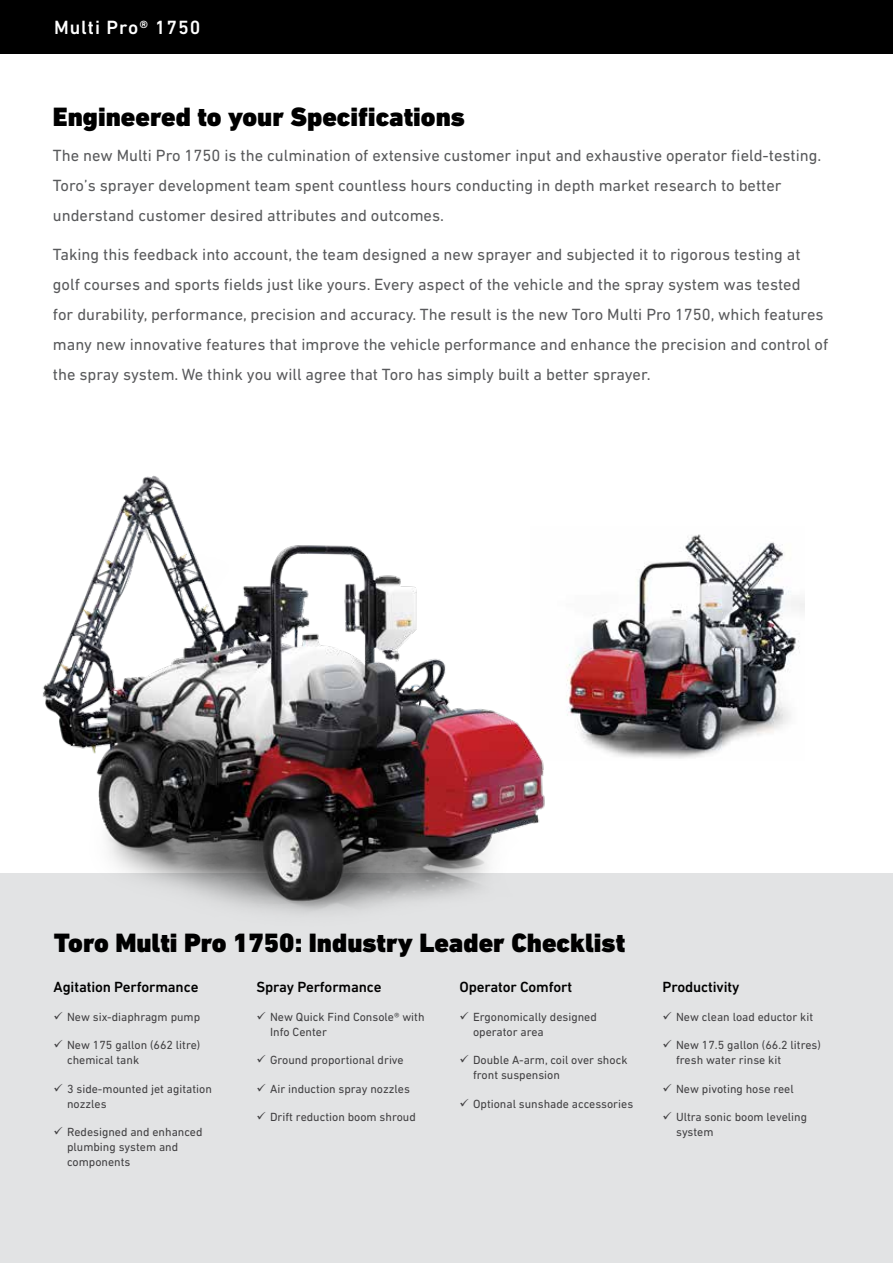
<style>
.page{position:relative;width:893px;height:1263px;background:#fff}
.page>*{position:absolute;margin:0;border:0;box-sizing:border-box;transform-origin:0 0}
.t1{font:900 27px "DIN Next LT Pro";color:#000}
.t2{font:500 19.5px "DIN Next LT Pro";letter-spacing:.05em;color:#fff}
.t3{font:16.5px/30px "DIN Next LT Pro";color:#58595b}
.t4{font:500 15px "DIN Next LT Pro";letter-spacing:-.01em;color:#000}
.t5{font:12px/15px "DIN Next LT Pro";color:#414042}
</style>
<div class="page">
<img style="left:589px;top:534px;width:215px;height:225px">
<div style="left:0;top:874px;width:893px;height:389px;background:#e2e3e4"></div>
<div style="left:0;top:0;width:893px;height:53px;background:#000"></div>
<img style="left:33px;top:476px;width:556px;height:438px">
<p class="t2" style="left:54px;top:16px;width:148px">Multi Pro® 1750</p>
<h1 class="t1" style="left:53px;top:101px;width:414px">Engineered to your Specifications</h1>
<p class="t3" style="left:53px;top:140px;width:770px">The new Multi Pro 1750 is the culmination of extensive customer input and exhaustive operator field-testing.<br>Toro’s sprayer development team spent countless hours conducting in depth market research to better understand customer desired attributes and outcomes.</p>
<p class="t3" style="left:53px;top:239px;width:777px">Taking this feedback into account, the team designed a new sprayer and subjected it to rigorous testing at golf courses and sports fields just like yours. Every aspect of the vehicle and the spray system was tested<br>for durability, performance, precision and accuracy. The result is the new Toro Multi Pro 1750, which features many new innovative features that improve the vehicle performance and enhance the precision and control of the spray system. We think you will agree that Toro has simply built a better sprayer.</p>
<h1 class="t1" style="left:54px;top:927px;width:573px">Toro Multi Pro 1750: Industry Leader Checklist</h1>
<p class="t4" style="left:54px;top:978px;width:146px">Agitation Performance</p>
<p class="t5" style="left:67px;top:1009px;width:135px">New six-diaphragm pump</p>
<p class="t5" style="left:67px;top:1037px;width:135px">New 175 gallon (662 litre) chemical tank</p>
<p class="t5" style="left:67px;top:1081px;width:146px">3 side-mounted jet agitation nozzles</p>
<p class="t5" style="left:67px;top:1124px;width:137px">Redesigned and enhanced plumbing system and components</p>
<p class="t4" style="left:257px;top:978px;width:126px">Spray Performance</p>
<p class="t5" style="left:270px;top:1009px;width:156px">New Quick Find Console® with<br>Info Center</p>
<p class="t5" style="left:270px;top:1052px;width:135px">Ground proportional drive</p>
<p class="t5" style="left:270px;top:1081px;width:141px">Air induction spray nozzles</p>
<p class="t5" style="left:270px;top:1109px;width:147px">Drift reduction boom shroud</p>
<p class="t4" style="left:460px;top:978px;width:114px">Operator Comfort</p>
<p class="t5" style="left:473px;top:1009px;width:125px">Ergonomically designed operator area</p>
<p class="t5" style="left:473px;top:1052px;width:156px">Double A-arm, coil over shock front suspension</p>
<p class="t5" style="left:473px;top:1096px;width:162px">Optional sunshade accessories</p>
<p class="t4" style="left:663px;top:978px;width:78px">Productivity</p>
<p class="t5" style="left:676px;top:1009px;width:139px">New clean load eductor kit</p>
<p class="t5" style="left:676px;top:1037px;width:146px">New 17.5 gallon (66.2 litres) fresh water rinse kit</p>
<p class="t5" style="left:676px;top:1081px;width:119px">New pivoting hose reel</p>
<p class="t5" style="left:676px;top:1109px;width:132px">Ultra sonic boom leveling system</p>
</div>
